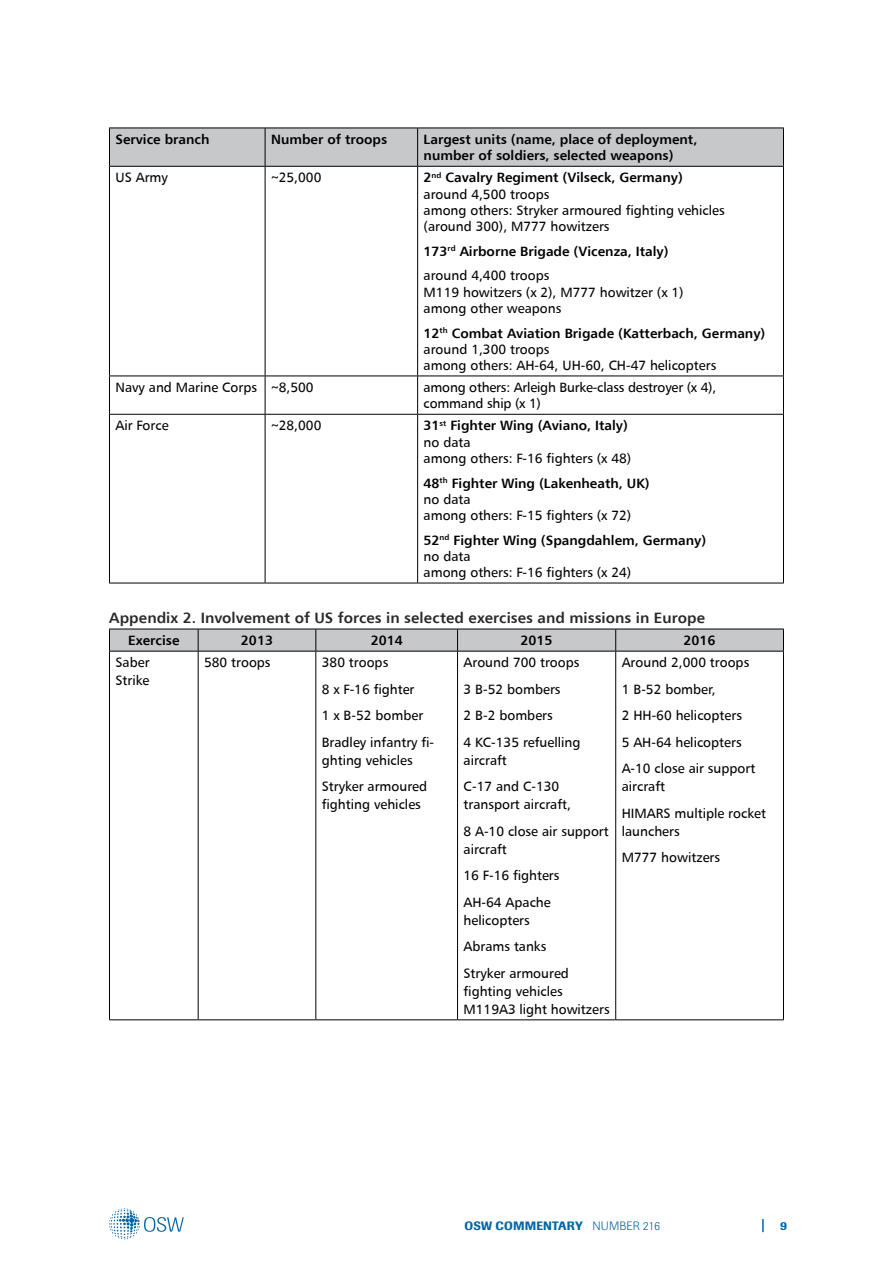
<style>
.page{position:relative;width:893px;height:1263px;background:#fff}
.page>*{position:absolute;margin:0;border:0;box-sizing:border-box;transform-origin:0 0}
.t1{font:15px "Humanist 777 TL Bold B";letter-spacing:.005em;color:#292829}
.t2{font:13.5px/26.5px "Humanist 777 TL Roman B";color:#000}
.t3{font:13.5px/16.2px "Humanist 777 TL Bold B";color:#000}
.t4{font:500 12px "Imago Pro";letter-spacing:.02em;color:#0065a4}
.s1{font-weight:300}
</style>
<div class="page">
<svg style="left:762px;top:1219px;width:2px;height:13px"></svg>
<svg style="left:109px;top:1208px;width:75px;height:31px"></svg>
<div style="left:110px;top:129px;width:673px;height:37px;background:#c7c8ca"></div>
<hr style="left:109px;top:128px;width:156px;height:1px;background:#000">
<hr style="left:109px;top:128px;width:1px;height:38px;background:#000">
<hr style="left:265px;top:128px;width:153px;height:1px;background:#000">
<hr style="left:265px;top:128px;width:1px;height:38px;background:#000">
<hr style="left:418px;top:128px;width:366px;height:1px;background:#000">
<hr style="left:417px;top:128px;width:1px;height:38px;background:#000">
<hr style="left:783px;top:128px;width:1px;height:38px;background:#000">
<hr style="left:109px;top:166px;width:156px;height:1px;background:#000">
<hr style="left:109px;top:167px;width:1px;height:209px;background:#000">
<hr style="left:265px;top:166px;width:153px;height:1px;background:#000">
<hr style="left:265px;top:167px;width:1px;height:209px;background:#000">
<hr style="left:418px;top:166px;width:366px;height:1px;background:#000">
<hr style="left:417px;top:167px;width:1px;height:209px;background:#000">
<hr style="left:783px;top:167px;width:1px;height:209px;background:#000">
<hr style="left:109px;top:376px;width:156px;height:1px;background:#000">
<hr style="left:109px;top:376px;width:1px;height:38px;background:#000">
<hr style="left:265px;top:376px;width:153px;height:1px;background:#000">
<hr style="left:265px;top:376px;width:1px;height:38px;background:#000">
<hr style="left:418px;top:376px;width:366px;height:1px;background:#000">
<hr style="left:417px;top:376px;width:1px;height:38px;background:#000">
<hr style="left:783px;top:376px;width:1px;height:38px;background:#000">
<hr style="left:109px;top:414px;width:156px;height:1px;background:#000">
<hr style="left:109px;top:415px;width:1px;height:168px;background:#000">
<hr style="left:265px;top:414px;width:153px;height:1px;background:#000">
<hr style="left:265px;top:415px;width:1px;height:168px;background:#000">
<hr style="left:418px;top:414px;width:366px;height:1px;background:#000">
<hr style="left:417px;top:415px;width:1px;height:168px;background:#000">
<hr style="left:783px;top:415px;width:1px;height:168px;background:#000">
<hr style="left:109px;top:583px;width:156px;height:1px;background:#000">
<hr style="left:265px;top:583px;width:153px;height:1px;background:#000">
<hr style="left:418px;top:583px;width:366px;height:1px;background:#000">
<svg style="left:109px;top:629px;width:675px;height:22px;background:#bcbdbf"></svg>
<hr style="left:109px;top:651px;width:89px;height:1px;background:#000">
<hr style="left:109px;top:651px;width:1px;height:368px;background:#000">
<hr style="left:198px;top:651px;width:118px;height:1px;background:#000">
<hr style="left:198px;top:651px;width:1px;height:368px;background:#000">
<hr style="left:316px;top:651px;width:142px;height:1px;background:#000">
<hr style="left:315px;top:651px;width:1px;height:368px;background:#000">
<hr style="left:458px;top:651px;width:158px;height:1px;background:#000">
<hr style="left:457px;top:651px;width:1px;height:368px;background:#000">
<hr style="left:616px;top:651px;width:168px;height:1px;background:#000">
<hr style="left:615px;top:651px;width:1px;height:368px;background:#000">
<hr style="left:783px;top:651px;width:1px;height:368px;background:#000">
<hr style="left:109px;top:1019px;width:89px;height:1px;background:#000">
<hr style="left:198px;top:1019px;width:118px;height:1px;background:#000">
<hr style="left:316px;top:1019px;width:142px;height:1px;background:#000">
<hr style="left:458px;top:1019px;width:158px;height:1px;background:#000">
<hr style="left:616px;top:1019px;width:168px;height:1px;background:#000">
<p class="t3" style="left:115px;top:131px;width:96px">Service branch</p>
<p class="t3" style="left:271px;top:131px;width:118px">Number of troops</p>
<p class="t3" style="left:424px;top:131px;width:275px">Largest units (name, place of deployment, number of soldiers, selected weapons)</p>
<p class="t2" style="left:115px;top:164px;width:54px">US Army</p>
<p class="t2" style="left:271px;top:164px;width:52px">~25,000</p>
<p class="t3" style="left:424px;top:169px;width:261px">2<sup>nd</sup> Cavalry Regiment (Vilseck, Germany)</p>
<p class="t2" style="left:424px;top:185px;width:303px;line-height:16.2px">around 4,500 troops<br>among others: Stryker armoured fighting vehicles (around 300), M777 howitzers</p>
<p class="t3" style="left:424px;top:242px;width:246px">173<sup>rd</sup> Airborne Brigade (Vicenza, Italy)</p>
<p class="t2" style="left:424px;top:267px;width:261px;line-height:16.2px">around 4,400 troops<br>M119 howitzers (x 2), M777 howitzer (x 1) among other weapons</p>
<p class="t3" style="left:424px;top:324px;width:343px">12<sup>th</sup> Combat Aviation Brigade (Katterbach, Germany)</p>
<p class="t2" style="left:424px;top:341px;width:294px;line-height:16.2px">around 1,300 troops<br>among others: AH-64, UH-60, CH-47 helicopters</p>
<p class="t2" style="left:115px;top:374px;width:200px">Navy and Marine Corps ~8,500</p>
<p class="t2" style="left:424px;top:379px;width:294px;line-height:16.2px">among others: Arleigh Burke-class destroyer (x 4), command ship (x 1)</p>
<p class="t2" style="left:115px;top:412px;width:55px">Air Force</p>
<p class="t2" style="left:271px;top:412px;width:52px">~28,000</p>
<p class="t3" style="left:424px;top:417px;width:206px">31<sup>st</sup> Fighter Wing (Aviano, Italy)</p>
<p class="t2" style="left:424px;top:433px;width:209px;line-height:16.2px">no data<br>among others: F-16 fighters (x 48)</p>
<p class="t3" style="left:424px;top:474px;width:228px">48<sup>th</sup> Fighter Wing (Lakenheath, UK)</p>
<p class="t2" style="left:424px;top:490px;width:209px;line-height:16.2px">no data<br>among others: F-15 fighters (x 72)</p>
<p class="t3" style="left:424px;top:531px;width:284px">52<sup>nd</sup> Fighter Wing (Spangdahlem, Germany)</p>
<p class="t2" style="left:424px;top:548px;width:209px;line-height:16.2px">no data<br>among others: F-16 fighters (x 24)</p>
<p class="t1" style="left:109px;top:608px;width:597px">Appendix 2. Involvement of US forces in selected exercises and missions in Europe</p>
<p class="t3" style="left:128px;top:632px;width:53px">Exercise</p>
<p class="t3" style="left:241px;top:632px;width:34px">2013</p>
<p class="t3" style="left:371px;top:632px;width:34px">2014</p>
<p class="t3" style="left:521px;top:632px;width:34px">2015</p>
<p class="t3" style="left:684px;top:632px;width:34px">2016</p>
<p class="t2" style="left:115px;top:653px;width:36px;line-height:18px">Saber<br>Strike</p>
<p class="t2" style="left:204px;top:649px;width:68px">580 troops</p>
<p class="t2" style="left:322px;top:649px;width:114px">380 troops<br>8 x F-16 fighter<br>1 x B-52 bomber<br>Bradley infantry fi-</p>
<p class="t2" style="left:322px;top:746px;width:107px">ghting vehicles<br>Stryker armoured</p>
<p class="t2" style="left:322px;top:791px;width:101px">fighting vehicles</p>
<p class="t2" style="left:622px;top:649px;width:135px">Around 2,000 troops<br>1 B-52 bomber,<br>2 HH-60 helicopters<br>5 AH-64 helicopters<br>A-10 close air support</p>
<p class="t2" style="left:622px;top:773px;width:146px">aircraft<br>HIMARS multiple rocket</p>
<p class="t2" style="left:622px;top:817px;width:100px">launchers<br>M777 howitzers</p>
<p class="t2" style="left:464px;top:649px;width:118px">Around 700 troops<br>3 B-52 bombers<br>2 B-2 bombers<br>4 KC-135 refuelling</p>
<p class="t2" style="left:464px;top:746px;width:97px">aircraft<br>C-17 and C-130</p>
<p class="t2" style="left:464px;top:791px;width:147px">transport aircraft,<br>8 A-10 close air support</p>
<p class="t2" style="left:464px;top:835px;width:97px">aircraft<br>16 F-16 fighters<br>AH-64 Apache</p>
<p class="t2" style="left:464px;top:906px;width:107px">helicopters<br>Abrams tanks<br>Stryker armoured</p>
<p class="t2" style="left:464px;top:982px;width:148px;line-height:18px">fighting vehicles<br>M119A3 light howitzers</p>
<p class="t4" style="left:465px;top:1218px;width:197px">OSW COMMENTARY <span class="s1">NUMBER 216</span></p>
<p class="t4" style="left:780px;top:1218px;width:8px">9</p>
</div>
